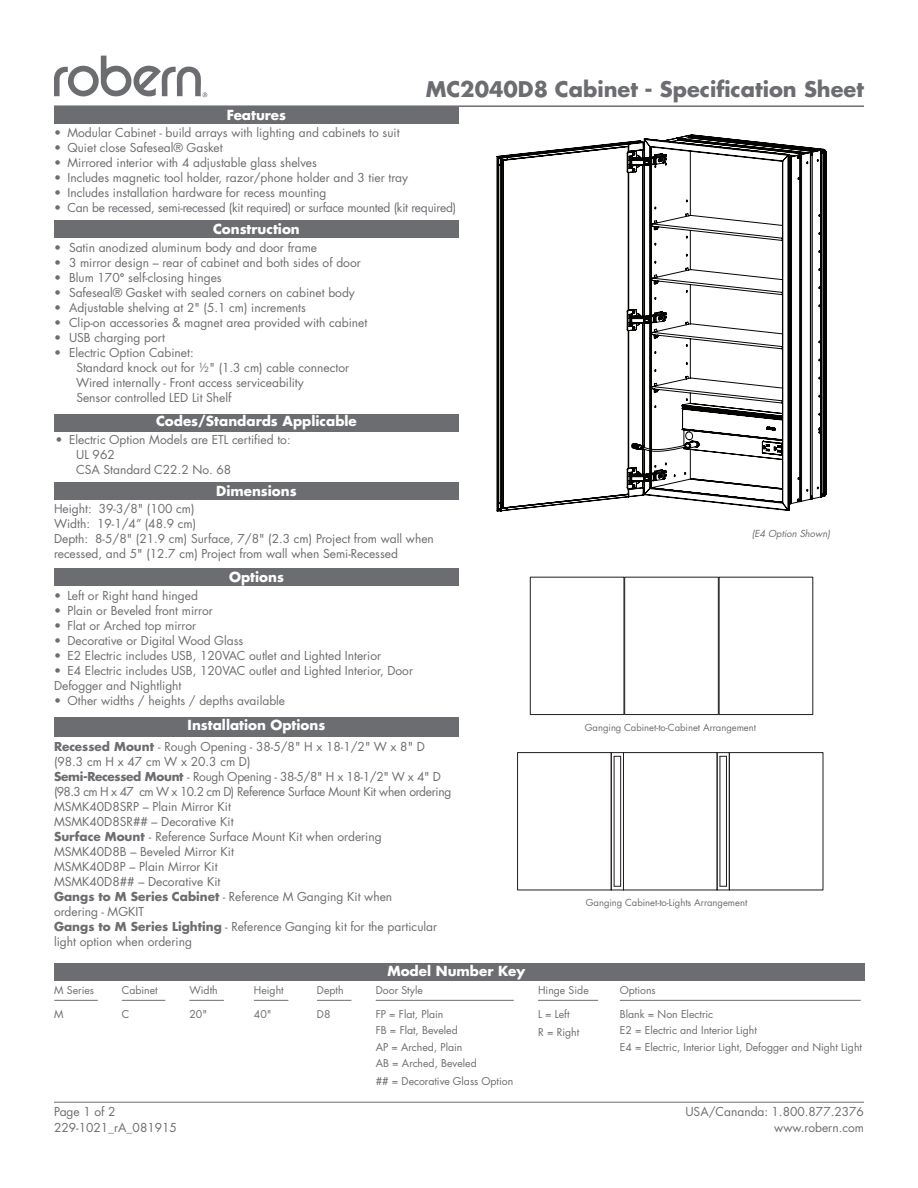
<style>
.page{position:relative;width:918px;height:1188px;background:#fff}
.page>*{position:absolute;margin:0;border:0;box-sizing:border-box;transform-origin:0 0}
.t1{font:700 21px "Futura LT Pro";color:#6c6d70}
.t2{font:700 13.5px "Futura LT Pro";color:#fff}
.t3{font:12px/15px "Futura LT Pro";color:#6c6d70}
.t4{font:12px "Futura LT Pro";letter-spacing:-.02em;color:#6c6d70}
.t5{font:10.5px/16.5px "Futura LT Pro";color:#6c6d70}
.t6{font:9.45px "Futura LT Pro";color:#6c6d70}
.t7{font:italic 9.45px "Futura LT Pro";color:#6c6d70}
.s1{font-family:"Arial";font-weight:700}
.s2{font-weight:700}
</style>
<div class="page">
<svg style="left:54px;top:56px;width:153px;height:41px"></svg>
<hr style="left:54px;top:1102px;width:810px;height:1px;background:#6c6d70">
<div style="left:54px;top:106px;width:405px;height:18px;background:#6c6d70"></div>
<div style="left:54px;top:220px;width:405px;height:18px;background:#6c6d70"></div>
<div style="left:54px;top:568px;width:405px;height:18px;background:#6c6d70"></div>
<div style="left:54px;top:482px;width:405px;height:18px;background:#6c6d70"></div>
<div style="left:54px;top:414px;width:405px;height:18px;background:#6c6d70"></div>
<hr style="left:54px;top:105px;width:810px;height:2px;background:#6c6d70">
<div style="left:54px;top:963px;width:811px;height:18px;background:#6c6d70"></div>
<hr style="left:538px;top:1000px;width:60px;height:1px;background:#6c6d70">
<hr style="left:122px;top:1000px;width:43px;height:1px;background:#6c6d70">
<hr style="left:54px;top:1000px;width:44px;height:1px;background:#6c6d70">
<div style="left:530px;top:577px;width:94px;height:138px;border:1px solid #231f20"></div>
<hr style="left:611px;top:753px;width:1px;height:137px;background:#231f20">
<svg style="left:611px;top:886px;width:13px;height:5px"></svg>
<hr style="left:620px;top:756px;width:1px;height:130px;background:#231f20">
<svg style="left:611px;top:752px;width:12px;height:5px"></svg>
<hr style="left:614px;top:756px;width:1px;height:130px;background:#231f20">
<div style="left:623px;top:752px;width:94px;height:138px;border:1px solid #231f20"></div>
<div style="left:517px;top:752px;width:94px;height:138px;border:1px solid #231f20"></div>
<hr style="left:717px;top:753px;width:1px;height:137px;background:#231f20">
<svg style="left:717px;top:886px;width:13px;height:5px"></svg>
<hr style="left:726px;top:756px;width:1px;height:130px;background:#231f20">
<svg style="left:717px;top:752px;width:12px;height:5px"></svg>
<hr style="left:720px;top:756px;width:1px;height:130px;background:#231f20">
<div style="left:729px;top:752px;width:94px;height:138px;border:1px solid #231f20"></div>
<div style="left:54px;top:717px;width:405px;height:20px;background:#6c6d70"></div>
<svg style="left:497px;top:135px;width:329px;height:376px"></svg>
<hr style="left:317px;top:1000px;width:34px;height:1px;background:#6c6d70">
<hr style="left:254px;top:1000px;width:34px;height:1px;background:#6c6d70">
<hr style="left:189px;top:1000px;width:35px;height:1px;background:#6c6d70">
<hr style="left:376px;top:1000px;width:138px;height:1px;background:#6c6d70">
<hr style="left:620px;top:1000px;width:241px;height:1px;background:#6c6d70">
<p class="t2" style="left:227px;top:104px;width:61px">Features</p>
<h1 class="t1" style="left:426px;top:72px;width:440px">MC2040D8 Cabinet - Specification Sheet</h1>
<p class="t3" style="left:54px;top:125px;width:347px">• Modular Cabinet - build arrays with lighting and cabinets to suit</p>
<p class="t3" style="left:54px;top:140px;width:170px">• Quiet close Safeseal® Gasket</p>
<p class="t3" style="left:54px;top:155px;width:264px">• Mirrored interior with 4 adjustable glass shelves</p>
<p class="t3" style="left:54px;top:170px;width:356px">• Includes magnetic tool holder, razor/phone holder and 3 tier tray</p>
<p class="t3" style="left:54px;top:185px;width:274px">• Includes installation hardware for recess mounting</p>
<p class="t4" style="left:54px;top:199px;width:404px">• Can be recessed, semi-recessed (kit required) or surface mounted (kit required)</p>
<p class="t3" style="left:54px;top:240px;width:9px;text-align:justify">• • • • • • • •</p>
<p class="t2" style="left:213px;top:218px;width:88px">Construction</p>
<p class="t3" style="left:69px;top:240px;width:250px">Satin anodized aluminum body and door frame</p>
<p class="t3" style="left:69px;top:255px;width:293px">3 mirror design – rear of cabinet and both sides of door</p>
<p class="t3" style="left:69px;top:270px;width:154px">Blum 170<span class="s1">°</span> self-closing hinges</p>
<p class="t3" style="left:69px;top:285px;width:287px">Safeseal® Gasket with sealed corners on cabinet body</p>
<p class="t3" style="left:69px;top:300px;width:238px">Adjustable shelving at 2" (5.1 cm) increments</p>
<p class="t3" style="left:69px;top:315px;width:300px">Clip-on accessories &amp; magnet area provided with cabinet</p>
<p class="t3" style="left:69px;top:330px;width:98px">USB charging port</p>
<p class="t3" style="left:69px;top:345px;width:126px">Electric Option Cabinet:</p>
<p class="t3" style="left:76px;top:360px;width:274px">Standard knock out for ½" (1.3 cm) cable connector</p>
<p class="t3" style="left:76px;top:375px;width:229px">Wired internally - Front access serviceability</p>
<p class="t3" style="left:76px;top:390px;width:157px">Sensor controlled LED Lit Shelf</p>
<p class="t2" style="left:156px;top:410px;width:202px">Codes/Standards Applicable</p>
<p class="t3" style="left:56px;top:432px;width:9px">•</p>
<p class="t3" style="left:76px;top:432px;width:216px;text-indent:-7px">Electric Option Models are ETL certified to:<br>UL 962<br>CSA Standard C22.2 No. 68</p>
<p class="t2" style="left:216px;top:481px;width:82px">Dimensions</p>
<p class="t3" style="left:54px;top:501px;width:381px">Height: 39-3/8" (100 cm)<br>Width: 19-1/4” (48.9 cm)<br>Depth: 8-5/8" (21.9 cm) Surface, 7/8" (2.3 cm) Project from wall when recessed, and 5" (12.7 cm) Project from wall when Semi-Recessed</p>
<p class="t2" style="left:229px;top:566px;width:56px">Options</p>
<p class="t3" style="left:54px;top:588px;width:146px">• Left or Right hand hinged</p>
<p class="t3" style="left:54px;top:603px;width:160px">• Plain or Beveled front mirror</p>
<p class="t3" style="left:54px;top:618px;width:144px">• Flat or Arched top mirror</p>
<p class="t3" style="left:54px;top:633px;width:191px">• Decorative or Digital Wood Glass</p>
<p class="t3" style="left:54px;top:648px;width:329px">• E2 Electric includes USB, 120VAC outlet and Lighted Interior</p>
<p class="t3" style="left:54px;top:663px;width:361px">• E4 Electric includes USB, 120VAC outlet and Lighted Interior, Door<br>Defogger and Nightlight</p>
<p class="t3" style="left:54px;top:693px;width:233px">• Other widths / heights / depths available</p>
<p class="t2" style="left:188px;top:715px;width:139px">Installation Options</p>
<p class="t3" style="left:54px;top:739px;width:399px"><span class="s2">Recessed Mount</span> - Rough Opening - 38-5/8" H x 18-1/2" W x 8" D (98.3 cm H x 47 cm W x 20.3 cm D)<br><span class="s2">Semi-Recessed Mount</span> - Rough Opening - 38-5/8" H x 18-1/2" W x 4" D (98.3 cm H x 47 cm W x 10.2 cm D) Reference Surface Mount Kit when ordering MSMK40D8SRP – Plain Mirror Kit<br>MSMK40D8SR## – Decorative Kit<br><span class="s2">Surface Mount</span> - Reference Surface Mount Kit when ordering MSMK40D8B – Beveled Mirror Kit<br>MSMK40D8P – Plain Mirror Kit<br>MSMK40D8## – Decorative Kit<br><span class="s2">Gangs to M Series Cabinet</span> - Reference M Ganging Kit when<br>ordering - MGKIT<br><span class="s2">Gangs to M Series Lighting</span> - Reference Ganging kit for the particular light option when ordering</p>
<p class="t5" style="left:54px;top:981px;width:41px">M Series</p>
<p class="t5" style="left:54px;top:1005px;width:11px">M</p>
<p class="t5" style="left:122px;top:981px;width:37px">Cabinet</p>
<p class="t5" style="left:122px;top:1005px;width:9px">C</p>
<p class="t5" style="left:189px;top:981px;width:30px">Width</p>
<p class="t5" style="left:189px;top:1005px;width:19px">20"</p>
<p class="t3" style="left:54px;top:1103px;width:125px;line-height:16.5px">Page 1 of 2<br>229-1021_rA_081915</p>
<p class="t5" style="left:254px;top:981px;width:31px">Height</p>
<p class="t5" style="left:254px;top:1005px;width:19px">40"</p>
<p class="t5" style="left:317px;top:981px;width:28px">Depth</p>
<p class="t5" style="left:317px;top:1005px;width:15px">D8</p>
<p class="t2" style="left:387px;top:960px;width:139px">Model Number Key</p>
<p class="t5" style="left:376px;top:981px;width:49px">Door Style</p>
<p class="t5" style="left:376px;top:1005px;width:103px">FP = Flat, Plain<br>FB = Flat, Beveled<br>AP = Arched, Plain<br>AB = Arched, Beveled</p>
<p class="t5" style="left:376px;top:1073px;width:139px">## = Decorative Glass Option</p>
<p class="t7" style="left:752px;top:527px;width:80px">(E4 Option Shown)</p>
<p class="t6" style="left:585px;top:721px;width:173px">Ganging Cabinet-to-Cabinet Arrangement</p>
<p class="t6" style="left:586px;top:896px;width:163px">Ganging Cabinet-to-Lights Arrangement</p>
<p class="t5" style="left:538px;top:981px;width:52px">Hinge Side</p>
<p class="t5" style="left:538px;top:1005px;width:43px;line-height:18px">L = Left<br>R = Right</p>
<p class="t5" style="left:620px;top:981px;width:38px">Options</p>
<p class="t5" style="left:620px;top:1005px;width:244px">Blank = Non Electric<br>E2 = Electric and Interior Light<br>E4 = Electric, Interior Light, Defogger and Night Light</p>
<p class="t3" style="left:685px;top:1103px;width:180px;line-height:16.5px;text-align:right">USA/Cananda: 1.800.877.2376 www.robern.com</p>
</div>
